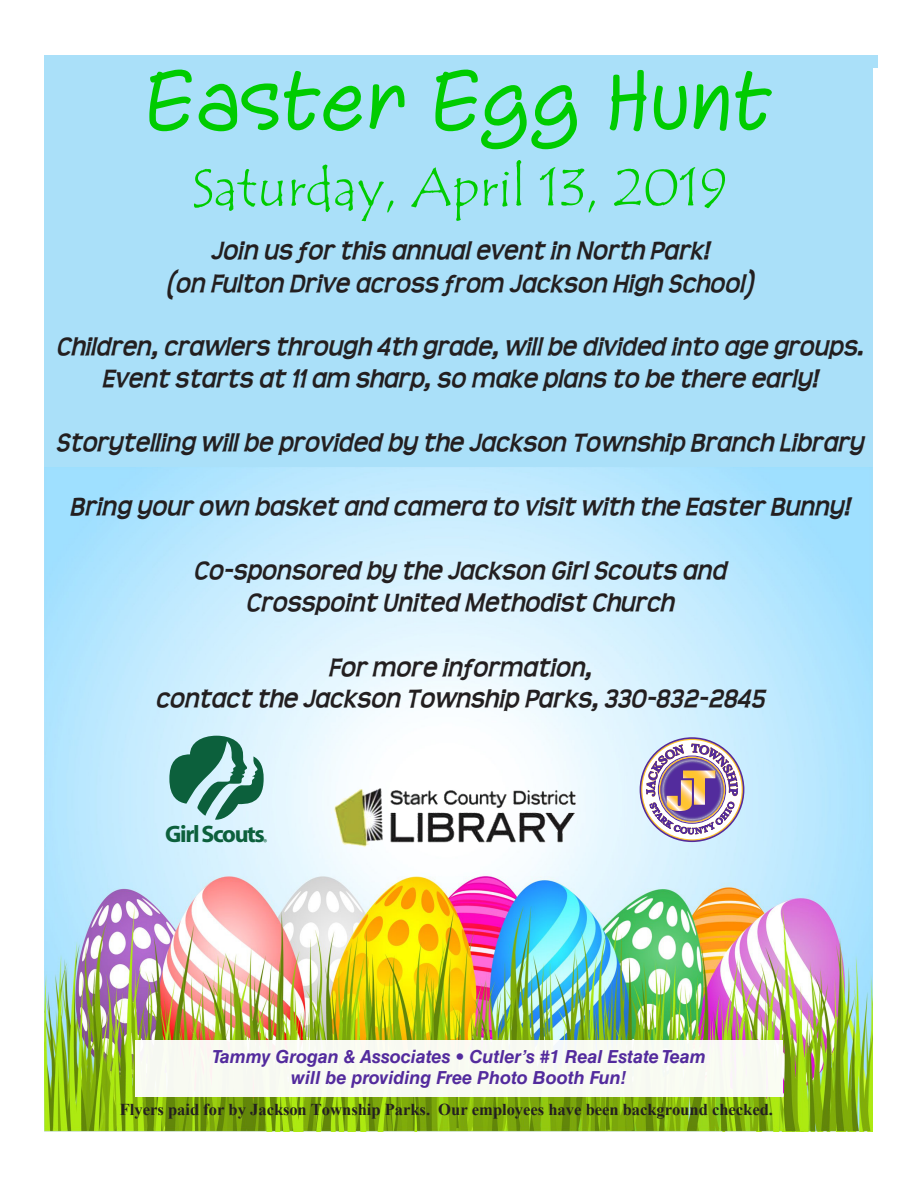
<style>
.page{position:relative;width:918px;height:1188px;background:#fff}
.page>*{position:absolute;margin:0;border:0;box-sizing:border-box;transform-origin:0 0}
.t1{font:82.5px "Wickenden Cafe NDP";color:#0c0}
.t2{font:54px "Tempus Sans ITC";color:#0c0}
.t3{font:italic 700 27px/32.1px "Teen";color:#231f20;text-align:center}
.t4{font:700 23.85px "Myriad";letter-spacing:-.06em;color:#0c603c}
.t5{font:italic 700 18px "Helvetica LT Std";color:#532b9d}
.t6{font:700 16.5px "Times New Roman";color:#231f20}
.t7{font:700 7.2px "Myriad";color:#0c603c}
</style>
<div class="page">
<div style="left:40px;top:56px;width:837px;height:497px;background:#aae0f9"></div>
<img style="left:44px;top:467px;width:829px;height:665px">
<svg style="left:645px;top:737px;width:94px;height:110px"></svg>
<svg style="left:169px;top:736px;width:95px;height:84px;background:#72a99d"></svg>
<div style="left:873px;top:68px;width:33px;height:1096px;background:#fff"></div>
<div style="left:11px;top:50px;width:33px;height:1096px;background:#fff"></div>
<img style="left:331px;top:778px;width:248px;height:79px">
<div style="left:135px;top:1040px;width:648px;height:56px;background:#f8faf2"></div>
<p class="t1" style="left:146px;top:60px;width:628px">Easter Egg Hunt</p>
<p class="t2" style="left:192px;top:153px;width:537px">Saturday, April 13, 2019</p>
<p class="t3" style="left:166px;top:235px;width:588px">Join us for this annual event in North Park!<br>(on Fulton Drive across from Jackson High School)</p>
<p class="t3" style="left:56px;top:331px;width:809px">Children, crawlers through 4th grade, will be divided into age groups.<br>Event starts at 11 am sharp, so make plans to be there early!</p>
<p class="t3" style="left:56px;top:427px;width:809px">Storytelling will be provided by the Jackson Township Branch Library</p>
<p class="t3" style="left:70px;top:491px;width:781px">Bring your own basket and camera to visit with the Easter Bunny!</p>
<p class="t3" style="left:193px;top:555px;width:534px">Co-sponsored by the Jackson Girl Scouts and<br>Crosspoint United Methodist Church</p>
<p class="t3" style="left:155px;top:651px;width:611px">For more information,<br>contact the Jackson Township Parks, 330-832-2845</p>
<p class="t4" style="left:165px;top:821px;width:101px">Girl Scouts</p>
<p class="t7" style="left:264px;top:838px;width:5px">®</p>
<p class="t5" style="left:212px;top:1045px;width:495px">Tammy Grogan &amp; Associates • Cutler’s #1 Real Estate Team</p>
<p class="t5" style="left:291px;top:1067px;width:337px">will be providing Free Photo Booth Fun!</p>
<p class="t6" style="left:120px;top:1098px;width:655px">Flyers paid for by Jackson Township Parks. Our employees have been background checked.</p>
</div>
